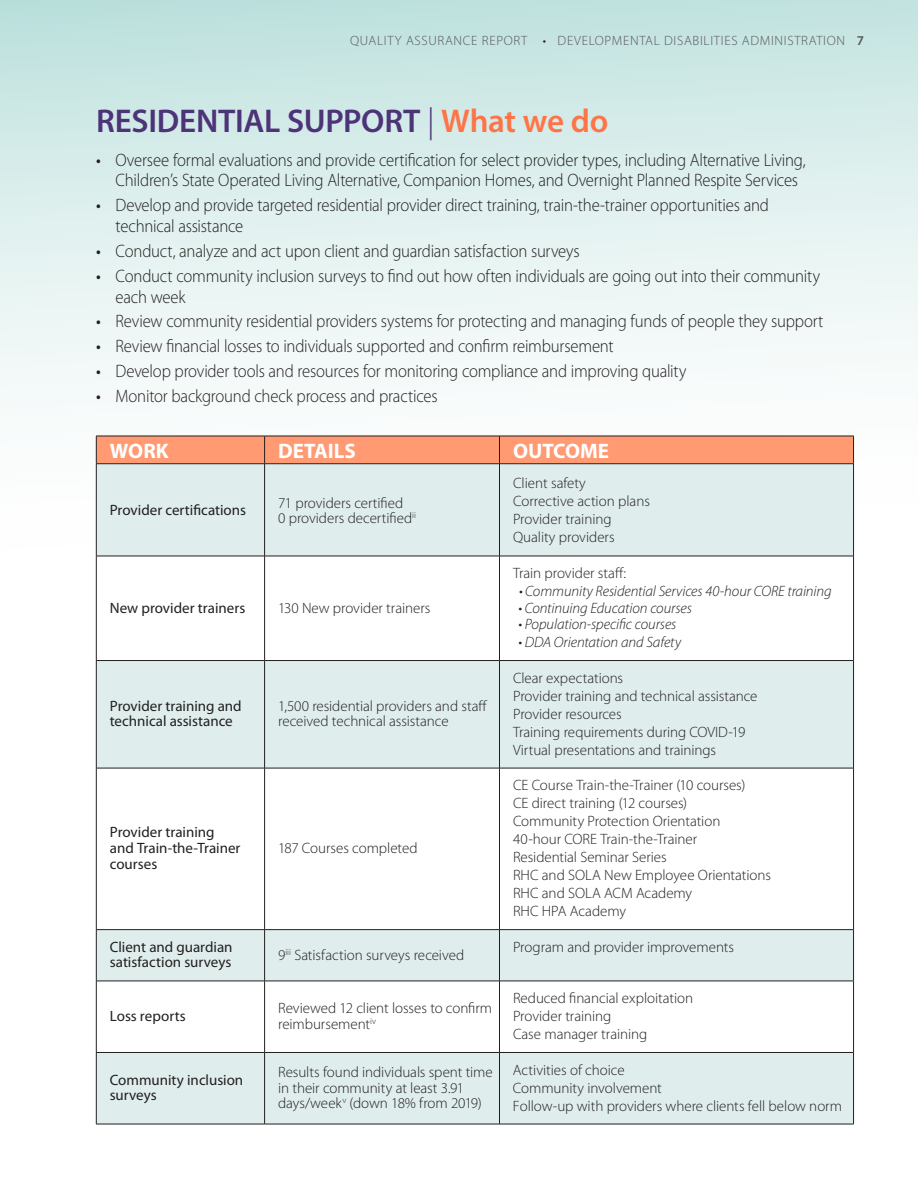
<style>
.page{position:relative;width:918px;height:1188px;background:#fff}
.page>*{position:absolute;margin:0;border:0;box-sizing:border-box;transform-origin:0 0}
.t1{font:600 33px "Myriad Pro";letter-spacing:-.01em;color:#4d3378}
.t2{font:700 21px "Myriad Pro";color:#fff}
.t3{font:300 18px/20.7px "Myriad Pro";letter-spacing:-.01em;color:#231f20;scale:.93 1}
.t4{font:300 15px/18px "Myriad Pro";letter-spacing:-.005em;color:#231f20}
.t5{font:15px/15.8px "Myriad Pro";color:#231f20}
.t6{font:italic 300 15px "Myriad Pro";letter-spacing:-.005em;color:#231f20}
.t7{font:300 13.5px "Myriad Pro";letter-spacing:.05em;color:#57585a}
.s1{color:#231f20}
.s2{font-weight:600}
.s3{font-weight:300}
.s4{color:#ff7446}
.s5{font-weight:400}
</style>
<div class="page">
<div style="left:0;top:0;width:918px;height:580px;background:linear-gradient(to bottom,#c5e4e1,#fff)"></div>
<svg style="left:97px;top:464px;width:756px;height:660px"></svg>
<hr style="left:96px;top:556px;width:169px;height:1px;background:#231f20">
<hr style="left:265px;top:556px;width:235px;height:1px;background:#231f20">
<hr style="left:500px;top:556px;width:354px;height:1px;background:#231f20">
<hr style="left:96px;top:660px;width:169px;height:1px;background:#231f20">
<hr style="left:265px;top:660px;width:235px;height:1px;background:#231f20">
<hr style="left:500px;top:660px;width:354px;height:1px;background:#231f20">
<hr style="left:96px;top:768px;width:169px;height:1px;background:#231f20">
<hr style="left:265px;top:768px;width:235px;height:1px;background:#231f20">
<hr style="left:500px;top:768px;width:354px;height:1px;background:#231f20">
<hr style="left:96px;top:929px;width:169px;height:1px;background:#231f20">
<hr style="left:265px;top:929px;width:235px;height:1px;background:#231f20">
<hr style="left:500px;top:929px;width:354px;height:1px;background:#231f20">
<hr style="left:96px;top:981px;width:169px;height:1px;background:#231f20">
<hr style="left:265px;top:981px;width:235px;height:1px;background:#231f20">
<hr style="left:500px;top:981px;width:354px;height:1px;background:#231f20">
<hr style="left:96px;top:1052px;width:169px;height:1px;background:#231f20">
<hr style="left:265px;top:1052px;width:235px;height:1px;background:#231f20">
<hr style="left:500px;top:1052px;width:354px;height:1px;background:#231f20">
<hr style="left:96px;top:1124px;width:169px;height:1px;background:#231f20">
<hr style="left:265px;top:1124px;width:235px;height:1px;background:#231f20">
<hr style="left:500px;top:1124px;width:354px;height:1px;background:#231f20">
<div style="left:96px;top:436px;width:758px;height:27px;background:#ff9a73"></div>
<hr style="left:96px;top:463px;width:169px;height:1px;background:#231f20">
<hr style="left:96px;top:464px;width:1px;height:92px;background:#231f20">
<hr style="left:265px;top:463px;width:235px;height:1px;background:#231f20">
<hr style="left:264px;top:464px;width:1px;height:92px;background:#231f20">
<hr style="left:500px;top:463px;width:354px;height:1px;background:#231f20">
<hr style="left:499px;top:464px;width:1px;height:92px;background:#231f20">
<hr style="left:853px;top:464px;width:1px;height:92px;background:#231f20">
<hr style="left:96px;top:556px;width:1px;height:104px;background:#231f20">
<hr style="left:264px;top:556px;width:1px;height:104px;background:#231f20">
<hr style="left:499px;top:556px;width:1px;height:104px;background:#231f20">
<hr style="left:853px;top:556px;width:1px;height:104px;background:#231f20">
<hr style="left:96px;top:661px;width:1px;height:107px;background:#231f20">
<hr style="left:264px;top:661px;width:1px;height:107px;background:#231f20">
<hr style="left:499px;top:661px;width:1px;height:107px;background:#231f20">
<hr style="left:853px;top:661px;width:1px;height:107px;background:#231f20">
<hr style="left:96px;top:768px;width:1px;height:161px;background:#231f20">
<hr style="left:264px;top:768px;width:1px;height:161px;background:#231f20">
<hr style="left:499px;top:768px;width:1px;height:161px;background:#231f20">
<hr style="left:853px;top:768px;width:1px;height:161px;background:#231f20">
<hr style="left:96px;top:930px;width:1px;height:51px;background:#231f20">
<hr style="left:264px;top:930px;width:1px;height:51px;background:#231f20">
<hr style="left:499px;top:930px;width:1px;height:51px;background:#231f20">
<hr style="left:853px;top:930px;width:1px;height:51px;background:#231f20">
<hr style="left:96px;top:981px;width:1px;height:71px;background:#231f20">
<hr style="left:264px;top:981px;width:1px;height:71px;background:#231f20">
<hr style="left:499px;top:981px;width:1px;height:71px;background:#231f20">
<hr style="left:853px;top:981px;width:1px;height:71px;background:#231f20">
<hr style="left:96px;top:1053px;width:1px;height:71px;background:#231f20">
<hr style="left:264px;top:1053px;width:1px;height:71px;background:#231f20">
<hr style="left:499px;top:1053px;width:1px;height:71px;background:#231f20">
<hr style="left:853px;top:1053px;width:1px;height:71px;background:#231f20">
<p class="t7" style="left:350px;top:33px;width:515px">QUALITY ASSURANCE REPORT <span class="s1">•</span> DEVELOPMENTAL DISABILITIES ADMINISTRATION <span class="s2">7</span></p>
<h1 class="t1" style="left:96px;top:102px;width:514px">RESIDENTIAL SUPPORT <span class="s3">|</span> <span class="s4">What we do</span></h1>
<p class="t3" style="left:116px;top:150px;width:744px;text-indent:-20px"><span class="s5">•</span> Oversee formal evaluations and provide certification for select provider types, including Alternative Living,<br>Children’s State Operated Living Alternative, Companion Homes, and Overnight Planned Respite Services</p>
<p class="t3" style="left:116px;top:195px;width:704px;text-indent:-20px"><span class="s5">•</span> Develop and provide targeted residential provider direct training, train-the-trainer opportunities and technical assistance</p>
<p class="t3" style="left:96px;top:241px;width:521px"><span class="s5">•</span> Conduct, analyze and act upon client and guardian satisfaction surveys</p>
<p class="t3" style="left:116px;top:266px;width:759px;text-indent:-20px"><span class="s5">•</span> Conduct community inclusion surveys to find out how often individuals are going out into their community each week</p>
<p class="t3" style="left:96px;top:311px;width:784px"><span class="s5">•</span> Review community residential providers systems for protecting and managing funds of people they support</p>
<p class="t3" style="left:96px;top:336px;width:558px"><span class="s5">•</span> Review financial losses to individuals supported and confirm reimbursement</p>
<p class="t3" style="left:96px;top:361px;width:636px"><span class="s5">•</span> Develop provider tools and resources for monitoring compliance and improving quality</p>
<p class="t3" style="left:96px;top:386px;width:369px"><span class="s5">•</span> Monitor background check process and practices</p>
<h2 class="t2" style="left:110px;top:439px;width:60px">WORK</h2>
<h2 class="t2" style="left:278px;top:439px;width:79px">DETAILS</h2>
<h2 class="t2" style="left:513px;top:439px;width:98px">OUTCOME</h2>
<p class="t5" style="left:110px;top:503px;width:138px">Provider certifications</p>
<p class="t4" style="left:278px;top:495px;width:139px;line-height:15.8px">71 providers certified<br>0 providers decertified<sup>ii</sup></p>
<p class="t5" style="left:110px;top:600px;width:137px">New provider trainers</p>
<p class="t4" style="left:278px;top:599px;width:154px">130 New provider trainers</p>
<p class="t5" style="left:110px;top:698px;width:133px">Provider training and technical assistance</p>
<p class="t4" style="left:278px;top:698px;width:211px;line-height:15.8px">1,500 residential providers and staff received technical assistance</p>
<p class="t5" style="left:110px;top:825px;width:132px">Provider training and Train-the-Trainer courses</p>
<p class="t4" style="left:278px;top:839px;width:141px">187 Courses completed</p>
<p class="t5" style="left:110px;top:939px;width:124px">Client and guardian satisfaction surveys</p>
<p class="t4" style="left:278px;top:946px;width:188px">9<sup>iii</sup> Satisfaction surveys received</p>
<p class="t4" style="left:513px;top:475px;width:139px">Client safety<br>Corrective action plans<br>Provider training<br>Quality providers</p>
<p class="t4" style="left:513px;top:564px;width:114px">Train provider staff:</p>
<p class="t6" style="left:519px;top:583px;width:314px">• Community Residential Services 40-hour CORE training</p>
<p class="t6" style="left:518px;top:600px;width:175px">• Continuing Education courses</p>
<p class="t6" style="left:518px;top:616px;width:160px">• Population-specific courses</p>
<p class="t6" style="left:518px;top:634px;width:164px">• DDA Orientation and Safety</p>
<p class="t4" style="left:513px;top:669px;width:246px">Clear expectations<br>Provider training and technical assistance<br>Provider resources<br>Training requirements during COVID-19<br>Virtual presentations and trainings</p>
<p class="t4" style="left:513px;top:776px;width:259px">CE Course Train-the-Trainer (10 courses)<br>CE direct training (12 courses)<br>Community Protection Orientation<br>40-hour CORE Train-the-Trainer<br>Residential Seminar Series<br>RHC and SOLA New Employee Orientations<br>RHC and SOLA ACM Academy<br>RHC HPA Academy</p>
<p class="t4" style="left:513px;top:938px;width:223px">Program and provider improvements</p>
<p class="t5" style="left:110px;top:1008px;width:77px">Loss reports</p>
<p class="t4" style="left:278px;top:1000px;width:216px;line-height:15.8px">Reviewed 12 client losses to confirm reimbursement<sup>iv</sup></p>
<p class="t4" style="left:513px;top:989px;width:182px">Reduced financial exploitation<br>Provider training<br>Case manager training</p>
<p class="t5" style="left:110px;top:1072px;width:135px">Community inclusion surveys</p>
<p class="t4" style="left:278px;top:1064px;width:216px;line-height:15.8px">Results found individuals spent time in their community at least 3.91 days/week<sup>v</sup> (down 18% from 2019)</p>
<p class="t4" style="left:513px;top:1061px;width:331px">Activities of choice<br>Community involvement<br>Follow-up with providers where clients fell below norm</p>
</div>
